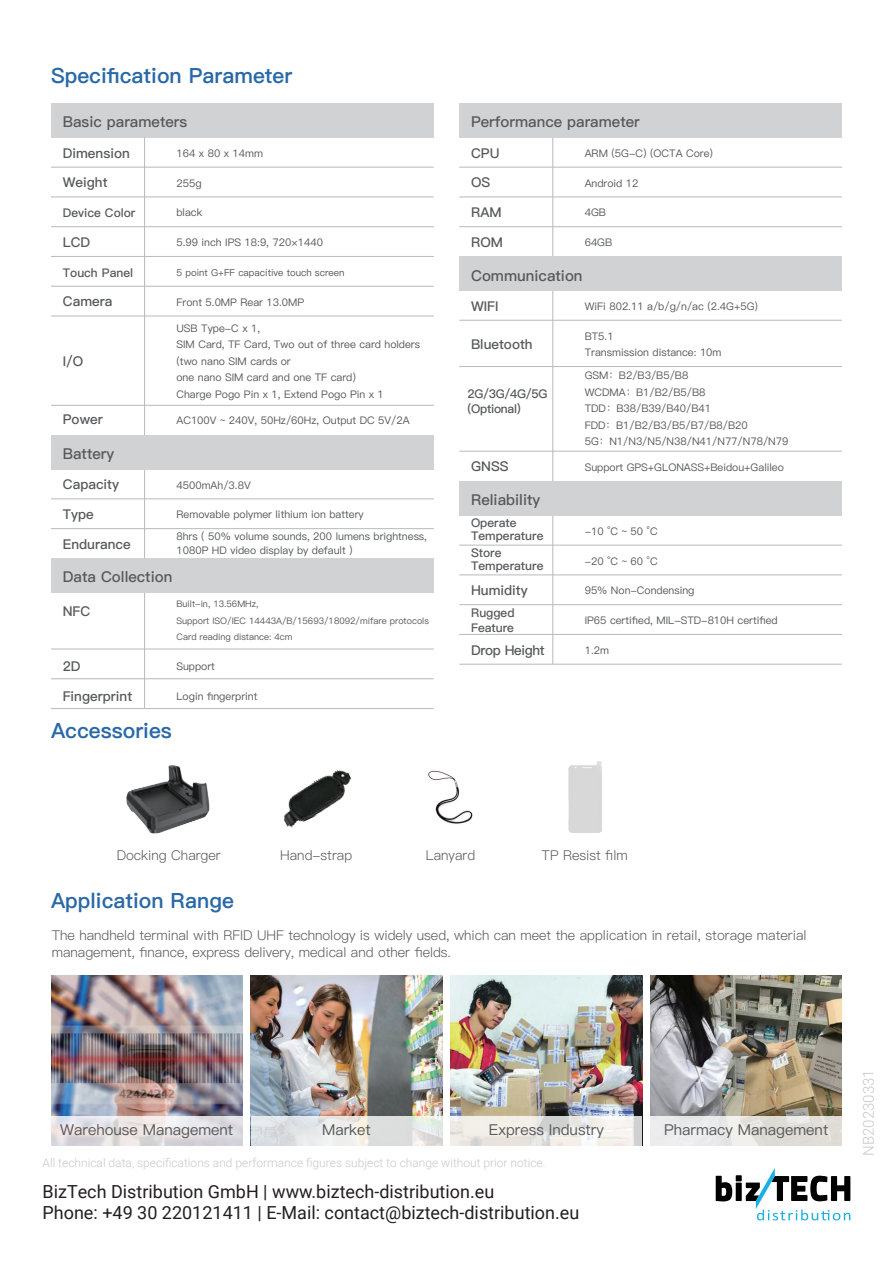
<style>
.page{position:relative;width:893px;height:1263px;background:#fff}
.page>*{position:absolute;margin:0;border:0;box-sizing:border-box;transform-origin:0 0}
.t1{font:21px "Ping Fang SC Heavy";color:#2969a7}
.t2{font:18px/21.6px "Roboto";color:#231f20}
.t3{font:15px "Ping Fang SC Bold";color:#57585a}
.t4{font:15px "Ping Fang SC Medium";color:#57585a}
.t5{font:300 15px "Roboto";color:#c7c8ca}
.t6{font:13.5px/16.2px "Ping Fang SC Regular";color:#57585a}
.t7{font:13.5px "Ping Fang SC Bold";color:#57585a}
.t8{font:13.5px "Ping Fang SC Bold";letter-spacing:-.025em;color:#57585a}
.t9{font:300 12px "Roboto";color:#c7c8ca}
.t10{font:12px/13.5px "Ping Fang SC Bold";color:#57585a}
.t11{font:12px/14.4px "Ping Fang SC Bold";letter-spacing:-.025em;color:#57585a}
.t12{font:10.5px/16.5px "Ping Fang SC Medium";color:#57585a}
.t13{font:9.6px "Ping Fang SC Medium";color:#57585a}
.t14{font:9px/16.5px "Ping Fang SC Medium";color:#57585a}
</style>
<div class="page">
<svg style="left:716px;top:1168px;width:134px;height:52px"></svg>
<img style="left:126px;top:765px;width:83px;height:68px">
<div style="left:51px;top:103px;width:383px;height:34px;background:#d1d2d4"></div>
<hr style="left:51px;top:167px;width:383px;height:1px;background:#bcbdc0">
<hr style="left:51px;top:196px;width:383px;height:1px;background:#bcbdc0">
<hr style="left:51px;top:226px;width:383px;height:1px;background:#bcbdc0">
<hr style="left:51px;top:256px;width:383px;height:1px;background:#bcbdc0">
<hr style="left:51px;top:286px;width:383px;height:1px;background:#bcbdc0">
<hr style="left:144px;top:137px;width:1px;height:298px;background:#bcbdc0">
<hr style="left:552px;top:137px;width:1px;height:119px;background:#bcbdc0">
<hr style="left:552px;top:515px;width:1px;height:149px;background:#bcbdc0">
<hr style="left:144px;top:592px;width:1px;height:116px;background:#bcbdc0">
<div style="left:51px;top:558px;width:383px;height:34px;background:#d1d2d4"></div>
<hr style="left:51px;top:648px;width:383px;height:1px;background:#bcbdc0">
<hr style="left:51px;top:678px;width:383px;height:1px;background:#bcbdc0">
<hr style="left:51px;top:708px;width:383px;height:1px;background:#bcbdc0">
<hr style="left:51px;top:315px;width:383px;height:2px;background:#bcbdc0">
<hr style="left:51px;top:405px;width:383px;height:1px;background:#bcbdc0">
<div style="left:459px;top:103px;width:383px;height:34px;background:#d1d2d4"></div>
<hr style="left:459px;top:167px;width:383px;height:1px;background:#bcbdc0">
<hr style="left:459px;top:196px;width:383px;height:1px;background:#bcbdc0">
<hr style="left:459px;top:226px;width:383px;height:1px;background:#bcbdc0">
<hr style="left:552px;top:290px;width:1px;height:191px;background:#bcbdc0">
<hr style="left:459px;top:451px;width:383px;height:1px;background:#bcbdc0">
<div style="left:459px;top:256px;width:383px;height:34px;background:#d1d2d4"></div>
<hr style="left:459px;top:320px;width:383px;height:1px;background:#bcbdc0">
<hr style="left:459px;top:366px;width:383px;height:1px;background:#bcbdc0">
<div style="left:459px;top:481px;width:383px;height:34px;background:#d1d2d4"></div>
<hr style="left:459px;top:545px;width:383px;height:1px;background:#bcbdc0">
<hr style="left:459px;top:574px;width:383px;height:1px;background:#bcbdc0">
<hr style="left:459px;top:604px;width:383px;height:1px;background:#bcbdc0">
<hr style="left:459px;top:634px;width:383px;height:1px;background:#bcbdc0">
<hr style="left:459px;top:664px;width:383px;height:1px;background:#bcbdc0">
<hr style="left:144px;top:469px;width:1px;height:89px;background:#bcbdc0">
<div style="left:51px;top:435px;width:383px;height:34px;background:#d1d2d4"></div>
<hr style="left:51px;top:498px;width:383px;height:1px;background:#bcbdc0">
<hr style="left:51px;top:528px;width:383px;height:1px;background:#bcbdc0">
<img style="left:428px;top:770px;width:45px;height:54px">
<img style="left:651px;top:975px;width:191px;height:141px">
<img style="left:451px;top:975px;width:191px;height:141px">
<img style="left:51px;top:975px;width:191px;height:141px">
<img style="left:251px;top:975px;width:191px;height:141px">
<svg style="left:51px;top:1116px;width:191px;height:29px;background:#e3e0e2"></svg>
<svg style="left:251px;top:1116px;width:191px;height:29px;background:#e3e4e4"></svg>
<svg style="left:451px;top:1116px;width:191px;height:29px;fill:#f2efe7"></svg>
<div style="left:651px;top:1116px;width:191px;height:29px;background:linear-gradient(to right,#efeff2,#dedbd3)"></div>
<img style="left:568px;top:761px;width:33px;height:71px">
<img style="left:284px;top:769px;width:67px;height:59px">
<h1 class="t1" style="left:51px;top:63px;width:243px">Specification Parameter</h1>
<h3 class="t3" style="left:63px;top:113px;width:126px">Basic parameters</h3>
<p class="t7" style="left:63px;top:145px;width:69px">Dimension</p>
<p class="t7" style="left:63px;top:175px;width:46px">Weight</p>
<p class="t10" style="left:63px;top:206px;width:74px">Device Color</p>
<p class="t7" style="left:63px;top:234px;width:29px">LCD</p>
<p class="t10" style="left:63px;top:266px;width:72px">Touch Panel</p>
<p class="t7" style="left:63px;top:294px;width:51px">Camera</p>
<p class="t12" style="left:176px;top:145px;width:88px">164 x 80 x 14mm</p>
<p class="t12" style="left:176px;top:175px;width:27px">255g</p>
<p class="t12" style="left:176px;top:205px;width:27px">black</p>
<p class="t12" style="left:176px;top:234px;width:148px">5.99 inch IPS 18:9, 720×1440</p>
<p class="t13" style="left:176px;top:267px;width:170px">5 point G+FF capacitive touch screen</p>
<p class="t12" style="left:176px;top:294px;width:129px">Front 5.0MP Rear 13.0MP</p>
<p class="t7" style="left:63px;top:353px;width:22px">I/O</p>
<p class="t7" style="left:63px;top:411px;width:41px">Power</p>
<h3 class="t3" style="left:63px;top:445px;width:53px">Battery</h3>
<p class="t7" style="left:63px;top:476px;width:58px">Capacity</p>
<p class="t7" style="left:63px;top:506px;width:33px">Type</p>
<p class="t7" style="left:63px;top:536px;width:69px">Endurance</p>
<p class="t12" style="left:176px;top:320px;width:245px">USB Type-C x 1,<br>SIM Card, TF Card, Two out of three card holders (two nano SIM cards or<br>one nano SIM card and one TF card)<br>Charge Pogo Pin x 1, Extend Pogo Pin x 1</p>
<p class="t12" style="left:176px;top:412px;width:235px">AC100V ~ 240V, 50Hz/60Hz, Output DC 5V/2A</p>
<p class="t12" style="left:176px;top:477px;width:76px">4500mAh/3.8V</p>
<p class="t12" style="left:176px;top:504px;width:252px;line-height:21.9px">Removable polymer lithium ion battery<br>8hrs ( 50% volume sounds, 200 lumens brightness,</p>
<p class="t12" style="left:176px;top:542px;width:178px">1080P HD video display by default )</p>
<h3 class="t3" style="left:63px;top:568px;width:111px">Data Collection</h3>
<p class="t7" style="left:63px;top:603px;width:29px">NFC</p>
<p class="t14" style="left:176px;top:596px;width:254px">Built-in, 13.56MHz,<br>Support ISO/IEC 14443A/B/15693/18092/mifare protocols<br>Card reading distance: 4cm</p>
<p class="t12" style="left:176px;top:658px;width:40px">Support</p>
<p class="t7" style="left:63px;top:658px;width:19px">2D</p>
<p class="t7" style="left:63px;top:688px;width:71px">Fingerprint</p>
<p class="t12" style="left:176px;top:688px;width:82px">Login fingerprint</p>
<h1 class="t1" style="left:51px;top:718px;width:122px">Accessories</h1>
<h3 class="t3" style="left:471px;top:113px;width:170px">Performance parameter</h3>
<p class="t7" style="left:471px;top:145px;width:30px">CPU</p>
<p class="t7" style="left:471px;top:175px;width:21px">OS</p>
<p class="t7" style="left:471px;top:204px;width:32px">RAM</p>
<p class="t7" style="left:471px;top:234px;width:33px">ROM</p>
<p class="t12" style="left:585px;top:145px;width:130px">ARM (5G-C) (OCTA Core)</p>
<p class="t12" style="left:585px;top:175px;width:55px">Android 12</p>
<p class="t12" style="left:585px;top:205px;width:23px">4GB</p>
<p class="t12" style="left:585px;top:234px;width:29px">64GB</p>
<h3 class="t3" style="left:471px;top:266px;width:113px">Communication</h3>
<p class="t7" style="left:471px;top:298px;width:29px">WIFI</p>
<p class="t7" style="left:471px;top:336px;width:63px">Bluetooth</p>
<p class="t11" style="left:467px;top:387px;width:81px">2G/3G/4G/5G (Optional)</p>
<p class="t12" style="left:585px;top:298px;width:175px">WiFi 802.11 a/b/g/n/ac (2.4G+5G)</p>
<p class="t12" style="left:585px;top:328px;width:138px">BT5.1<br>Transmission distance: 10m</p>
<p class="t12" style="left:585px;top:368px;width:205px">GSM：B2/B3/B5/B8<br>WCDMA：B1/B2/B5/B8<br>TDD：B38/B39/B40/B41<br>FDD：B1/B2/B3/B5/B7/B8/B20<br>5G：N1/N3/N5/N38/N41/N77/N78/N79</p>
<p class="t7" style="left:471px;top:459px;width:39px">GNSS</p>
<p class="t12" style="left:585px;top:459px;width:201px">Support GPS+GLONASS+Beidou+Galileo</p>
<h3 class="t3" style="left:471px;top:491px;width:71px">Reliability</h3>
<p class="t10" style="left:471px;top:516px;width:74px">Operate<br>Temperature</p>
<p class="t10" style="left:471px;top:546px;width:74px">Store<br>Temperature</p>
<p class="t7" style="left:471px;top:582px;width:58px">Humidity</p>
<p class="t10" style="left:471px;top:606px;width:45px;line-height:14.4px">Rugged<br>Feature</p>
<p class="t8" style="left:471px;top:642px;width:75px">Drop Height</p>
<p class="t12" style="left:585px;top:642px;width:26px">1.2m</p>
<p class="t12" style="left:585px;top:523px;width:75px">-10 °C ~ 50 °C</p>
<p class="t12" style="left:585px;top:553px;width:75px">-20 °C ~ 60 °C</p>
<p class="t12" style="left:585px;top:582px;width:111px">95% Non-Condensing</p>
<p class="t12" style="left:585px;top:612px;width:195px">IP65 certified, MIL-STD-810H certified</p>
<p class="t6" style="left:117px;top:847px;width:106px">Docking Charger</p>
<p class="t6" style="left:280px;top:847px;width:73px">Hand-strap</p>
<p class="t6" style="left:426px;top:847px;width:51px">Lanyard</p>
<p class="t6" style="left:542px;top:847px;width:88px">TP Resist film</p>
<h1 class="t1" style="left:51px;top:888px;width:185px">Application Range</h1>
<p class="t6" style="left:52px;top:927px;width:756px">The handheld terminal with RFID UHF technology is widely used, which can meet the application in retail, storage material management, finance, express delivery, medical and other fields.</p>
<h3 class="t4" style="left:60px;top:1121px;width:174px">Warehouse Management</h3>
<h3 class="t4" style="left:322px;top:1121px;width:50px">Market</h3>
<h3 class="t4" style="left:489px;top:1121px;width:116px">Express Industry</h3>
<h3 class="t4" style="left:664px;top:1121px;width:166px">Pharmacy Management</h3>
<p class="t9" style="left:43px;top:1155px;width:505px">All technical data, specifications and performance figures subject to change without prior notice.</p>
<h2 class="t2" style="left:43px;top:1180px;width:538px">BizTech Distribution GmbH | www.biztech-distribution.eu<br>Phone: +49 30 220121411 | E-Mail: contact@biztech-distribution.eu</h2>
<h3 class="t5" style="left:858px;top:1156px;width:88px;rotate:-90deg">NB20230331</h3>
</div>
